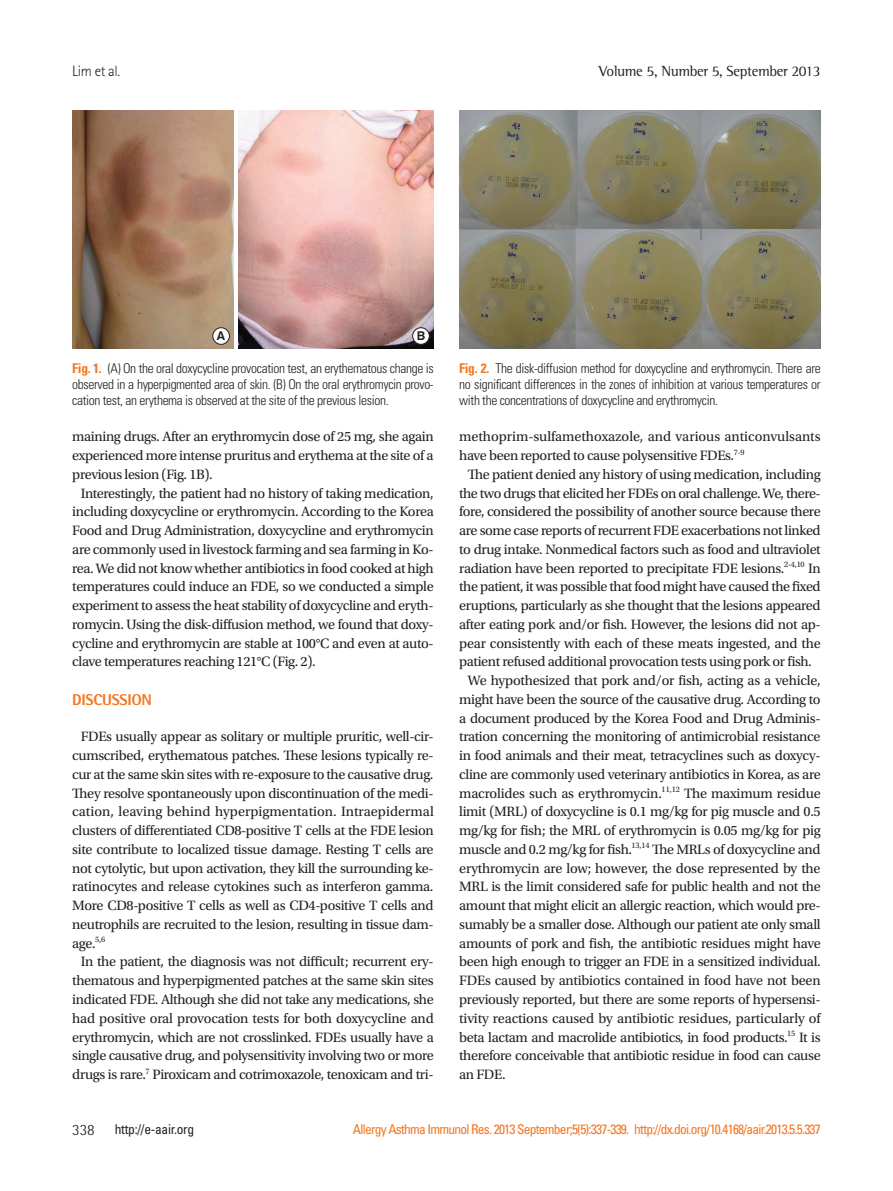
<style>
.page{position:relative;width:893px;height:1191px;background:#fff}
.page>*{position:absolute;margin:0;border:0;box-sizing:border-box;transform-origin:0 0}
.t1{font:300 15.75px "Rotis Semi Sans Std";color:#231f20}
.소제목1{font:800 15.6px "Rotis Semi Sans Std";letter-spacing:-.02em;color:#f47721}
.권호년도{font:15px "Rotis Semi Serif Std";letter-spacing:-.025em;color:#231f20}
.t2{font:300 15px "Rotis Sans Serif Std";letter-spacing:-.025em;color:#231f20}
.본문{font:14.25px/18.8px "Utopia Std";letter-spacing:-.025em;color:#231f20;text-align:justify}
.본문-2{font:14.25px/18.8px "Utopia Std";letter-spacing:-.005em;color:#231f20}
.표그림캡션{font:300 condensed 13.5px/16.2px "Univers LT Std";letter-spacing:-.025em;color:#231f20;text-align:justify}
.아래잡지명_짝{font:condensed 13.5px "Univers LT Std";letter-spacing:-.055em;color:#f47721}
.t3{font:condensed 13.5px "Univers LT Std";letter-spacing:-.02em;color:#231f20}
.t4{font:700 12.15px "Swiss 721 BT";color:#231f20}
.s1{font-weight:700;color:#f47721}
</style>
<div class="page">
<img style="left:72px;top:111px;width:162px;height:238px">
<img style="left:238px;top:111px;width:196px;height:238px">
<div style="left:213px;top:328px;width:16px;height:16px;background:#fff;border-radius:50%"></div>
<div style="left:213px;top:327px;width:17px;height:17px;border:1px solid #231f20;border-radius:50%"></div>
<div style="left:413px;top:328px;width:16px;height:16px;background:#fff;border-radius:50%"></div>
<div style="left:412px;top:327px;width:17px;height:17px;border:1px solid #231f20;border-radius:50%"></div>
<img style="left:459px;top:111px;width:362px;height:238px">
<p class="t2" style="left:72px;top:63px;width:50px">Lim et al.</p>
<p class="권호년도" style="left:599px;top:63px;width:224px">Volume 5, Number 5, September 2013</p>
<p class="t4" style="left:217px;top:328px;width:10px">A</p>
<p class="t4" style="left:417px;top:328px;width:10px">B</p>
<p class="표그림캡션" style="left:72px;top:360px;width:363px"><span class="s1">Fig. 1.</span> (A) On the oral doxycycline provocation test, an erythematous change is observed in a hyperpigmented area of skin. (B) On the oral erythromycin provo&shy;cation test, an erythema is observed at the site of the previous lesion.</p>
<p class="본문" style="left:72px;top:427px;width:363px">maining drugs. After an erythromycin dose of 25 mg, she again experienced more intense pruritus and erythema at the site of a previous lesion (Fig. 1B).</p>
<p class="본문" style="left:72px;top:484px;width:363px;text-indent:9px">Interestingly, the patient had no history of taking medication, including doxycycline or erythromycin. According to the Korea Food and Drug Administration, doxycycline and erythromycin are commonly used in livestock farming and sea farming in Ko&shy;rea. We did not know whether antibiotics in food cooked at high temperatures could induce an FDE, so we conducted a simple experiment to assess the heat stability of doxycycline and eryth&shy;romycin. Using the disk-diffusion method, we found that doxy&shy;cycline and erythromycin are stable at 100°C and even at auto&shy;clave temperatures reaching 121°C (Fig. 2).</p>
<p class="소제목1" style="left:72px;top:690px;width:81px">DISCUSSION</p>
<p class="본문" style="left:72px;top:727px;width:363px;text-indent:9px">FDEs usually appear as solitary or multiple pruritic, well-cir&shy;cumscribed, erythematous patches. These lesions typically re&shy;cur at the same skin sites with re-exposure to the causative drug.<br>They resolve spontaneously upon discontinuation of the medi&shy;cation, leaving behind hyperpigmentation. Intraepidermal clusters of differentiated CD8-positive T cells at the FDE lesion site contribute to localized tissue damage. Resting T cells are not cytolytic, but upon activation, they kill the surrounding ke&shy;ratinocytes and release cytokines such as interferon gamma.<br>More CD8-positive T cells as well as CD4-positive T cells and neutrophils are recruited to the lesion, resulting in tissue dam&shy;age.<sup>5,6</sup></p>
<p class="본문" style="left:72px;top:952px;width:363px;text-align:center">In the patient, the diagnosis was not difficult; recurrent ery&shy;thematous and hyperpigmented patches at the same skin sites indicated FDE. Although she did not take any medications, she had positive oral provocation tests for both doxycycline and erythromycin, which are not crosslinked. FDEs usually have a single causative drug, and polysensitivity involving two or more drugs is rare.<sup>7</sup> Piroxicam and cotrimoxazole, tenoxicam and tri-</p>
<p class="표그림캡션" style="left:459px;top:360px;width:363px"><span class="s1">Fig. 2.</span> The disk-diffusion method for doxycycline and erythromycin. There are no significant differences in the zones of inhibition at various temperatures or with the concentrations of doxycycline and erythromycin.</p>
<p class="본문-2" style="left:459px;top:427px;width:363px">methoprim-sulfamethoxazole, and various anticonvulsants have been reported to cause polysensitive FDEs.<sup>7-9</sup></p>
<p class="본문" style="left:459px;top:465px;width:363px;text-indent:9px">The patient denied any history of using medication, including the two drugs that elicited her FDEs on oral challenge. We, there&shy;fore, considered the possibility of another source because there are some case reports of recurrent FDE exacerbations not linked to drug intake. Nonmedical factors such as food and ultraviolet radiation have been reported to precipitate FDE lesions.<sup>2-4,10</sup> In the patient, it was possible that food might have caused the fixed eruptions, particularly as she thought that the lesions appeared after eating pork and/or fish. However, the lesions did not ap&shy;pear consistently with each of these meats ingested, and the patient refused additional provocation tests using pork or fish.</p>
<p class="본문" style="left:459px;top:671px;width:363px;text-indent:9px">We hypothesized that pork and/or fish, acting as a vehicle, might have been the source of the causative drug. According to a document produced by the Korea Food and Drug Adminis&shy;tration concerning the monitoring of antimicrobial resistance in food animals and their meat, tetracyclines such as doxycy&shy;cline are commonly used veterinary antibiotics in Korea, as are macrolides such as erythromycin.<sup>11,12</sup> The maximum residue limit (MRL) of doxycycline is 0.1 mg/kg for pig muscle and 0.5 mg/kg for fish; the MRL of erythromycin is 0.05 mg/kg for pig muscle and 0.2 mg/kg for fish.<sup>13,14</sup> The MRLs of doxycycline and erythromycin are low; however, the dose represented by the MRL is the limit considered safe for public health and not the amount that might elicit an allergic reaction, which would pre&shy;sumably be a smaller dose. Although our patient ate only small amounts of pork and fish, the antibiotic residues might have been high enough to trigger an FDE in a sensitized individual.<br>FDEs caused by antibiotics contained in food have not been previously reported, but there are some reports of hypersensi&shy;tivity reactions caused by antibiotic residues, particularly of beta lactam and macrolide antibiotics, in food products.<sup>15</sup> It is therefore conceivable that antibiotic residue in food can cause an FDE.</p>
<p class="t1" style="left:72px;top:1120px;width:24px">338</p>
<p class="t3" style="left:115px;top:1120px;width:81px">http://e-aair.org</p>
<p class="아래잡지명_짝" style="left:353px;top:1120px;width:469px">Allergy Asthma Immunol Res. 2013 September;5(5):337-339. http://dx.doi.org/10.4168/aair.2013.5.5.337</p>
</div>
